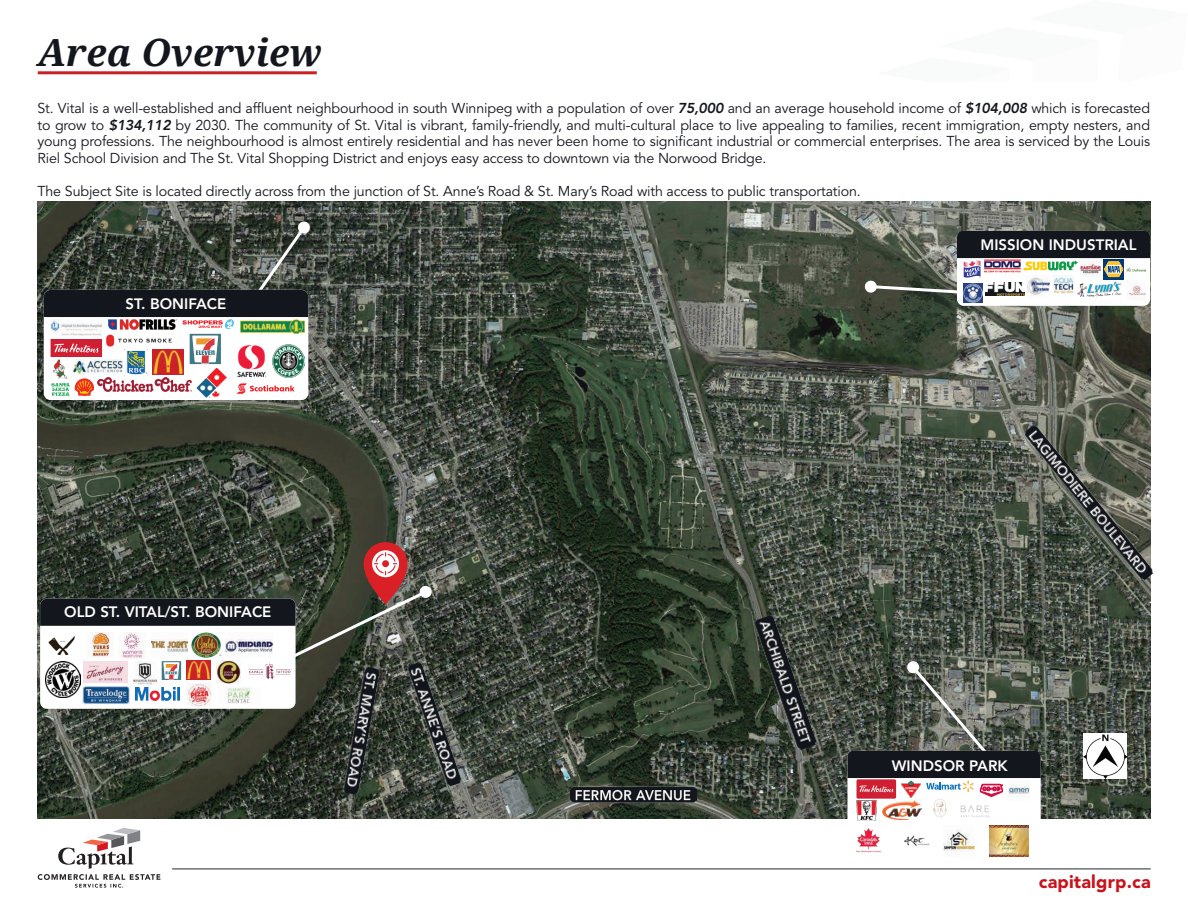
<style>
.page{position:relative;width:1188px;height:918px;background:#fff}
.page>*{position:absolute;margin:0;border:0;box-sizing:border-box;transform-origin:0 0}
.t1{font:italic 700 37.5px "Droid Serif";color:#14161d}
.t2{font:900 18px "Avenir LT Std";letter-spacing:.01em;color:#c8131b}
.t3{font:800 15px "Avenir LT Std";color:#fff}
.t4{font:14.25px/16.5px "Avenir LT Std";letter-spacing:-.01em;color:#14161d;text-align:justify}
.s1{font-weight:800;font-style:italic}
</style>
<div class="page">
<hr style="left:172px;top:869px;width:979px;height:1px;background:#25272e">
<svg style="left:38px;top:828px;width:122px;height:60px"></svg>
<img style="left:38px;top:201px;width:1112px;height:617px">
<div style="left:44px;top:290px;width:264px;height:110px;background:#fff;border-radius:7px"></div>
<img style="left:51px;top:319px;width:51px;height:18px">
<img style="left:108px;top:320px;width:68px;height:9px">
<img style="left:183px;top:320px;width:50px;height:9px">
<img style="left:73px;top:360px;width:50px;height:14px">
<svg style="left:51px;top:340px;width:51px;height:17px"></svg>
<img style="left:153px;top:350px;width:30px;height:25px">
<svg style="left:189px;top:333px;width:32px;height:32px"></svg>
<svg style="left:190px;top:334px;width:31px;height:30px"></svg>
<img style="left:237px;top:345px;width:30px;height:32px">
<img style="left:51px;top:360px;width:20px;height:36px">
<svg style="left:124px;top:350px;width:24px;height:26px"></svg>
<img style="left:241px;top:320px;width:64px;height:13px">
<img style="left:197px;top:368px;width:30px;height:30px">
<svg style="left:74px;top:378px;width:20px;height:19px"></svg>
<svg style="left:237px;top:383px;width:57px;height:11px"></svg>
<img style="left:272px;top:345px;width:33px;height:32px">
<img style="left:98px;top:378px;width:94px;height:14px">
<img style="left:106px;top:334px;width:66px;height:13px">
<div style="left:40px;top:599px;width:256px;height:110px;background:#fff;border-radius:7px"></div>
<img style="left:45px;top:680px;width:35px;height:17px">
<img style="left:84px;top:680px;width:44px;height:3px">
<img style="left:133px;top:680px;width:24px;height:5px">
<img style="left:82px;top:686px;width:48px;height:18px">
<img style="left:135px;top:687px;width:44px;height:14px">
<img style="left:188px;top:684px;width:23px;height:23px">
<img style="left:217px;top:680px;width:23px;height:4px">
<img style="left:226px;top:687px;width:26px;height:16px">
<div style="left:848px;top:751px;width:193px;height:110px;background:#fff;border-radius:7px"></div>
<svg style="left:856px;top:779px;width:40px;height:20px"></svg>
<img style="left:960px;top:805px;width:29px;height:12px">
<img style="left:989px;top:825px;width:40px;height:31px">
<img style="left:856px;top:801px;width:21px;height:20px">
<img style="left:883px;top:801px;width:38px;height:18px">
<img style="left:933px;top:799px;width:14px;height:19px">
<img style="left:404px;top:661px;width:59px;height:127px">
<img style="left:339px;top:680px;width:41px;height:115px">
<img style="left:571px;top:786px;width:126px;height:19px">
<img style="left:1021px;top:423px;width:133px;height:160px">
<img style="left:751px;top:614px;width:67px;height:138px">
<img style="left:856px;top:828px;width:26px;height:25px">
<img style="left:904px;top:835px;width:26px;height:12px">
<img style="left:944px;top:829px;width:31px;height:23px">
<svg style="left:907px;top:661px;width:12px;height:12px"></svg>
<img style="left:40px;top:542px;width:392px;height:138px">
<div style="left:957px;top:231px;width:193px;height:75px;background:#fff;border-radius:7px"></div>
<svg style="left:864px;top:231px;width:286px;height:66px"></svg>
<img style="left:1127px;top:260px;width:19px;height:19px">
<img style="left:963px;top:283px;width:19px;height:19px">
<img style="left:1077px;top:282px;width:44px;height:14px">
<img style="left:1027px;top:275px;width:23px;height:22px">
<img style="left:1127px;top:281px;width:19px;height:17px">
<img style="left:985px;top:283px;width:39px;height:13px">
<img style="left:1083px;top:733px;width:44px;height:46px">
<svg style="left:44px;top:221px;width:267px;height:96px;background:#363b37"></svg>
<svg style="left:847px;top:663px;width:194px;height:135px;background:#62605c"></svg>
<hr style="left:38px;top:71px;width:279px;height:3px;background:#c82026">
<h1 class="t1" style="left:38px;top:27px;width:286px">Area Overview</h1>
<p class="t4" style="left:38px;top:100px;width:1114px">St. Vital is a well-established and affluent neighbourhood in south Winnipeg with a population of over <span class="s1">75,000</span> and an average household income of <span class="s1">$104,008</span> which is forecasted to grow to <span class="s1">$134,112</span> by 2030. The community of St. Vital is vibrant, family-friendly, and multi-cultural place to live appealing to families, recent immigration, empty nesters, and young professions. The neighbourhood is almost entirely residential and has never been home to significant industrial or commercial enterprises. The area is serviced by the Louis Riel School Division and The St. Vital Shopping District and enjoys easy access to downtown via the Norwood Bridge.</p>
<p class="t4" style="left:38px;top:183px;width:825px">The Subject Site is located directly across from the junction of St. Anne’s Road &amp; St. Mary’s Road with access to public transportation.</p>
<p class="t3" style="left:126px;top:295px;width:102px">ST. BONIFACE</p>
<p class="t3" style="left:64px;top:603px;width:209px">OLD ST. VITAL/ST. BONIFACE</p>
<p class="t3" style="left:980px;top:236px;width:158px">MISSION INDUSTRIAL</p>
<p class="t3" style="left:892px;top:757px;width:117px">WINDSOR PARK</p>
<p class="t2" style="left:1039px;top:871px;width:113px">capitalgrp.ca</p>
</div>
